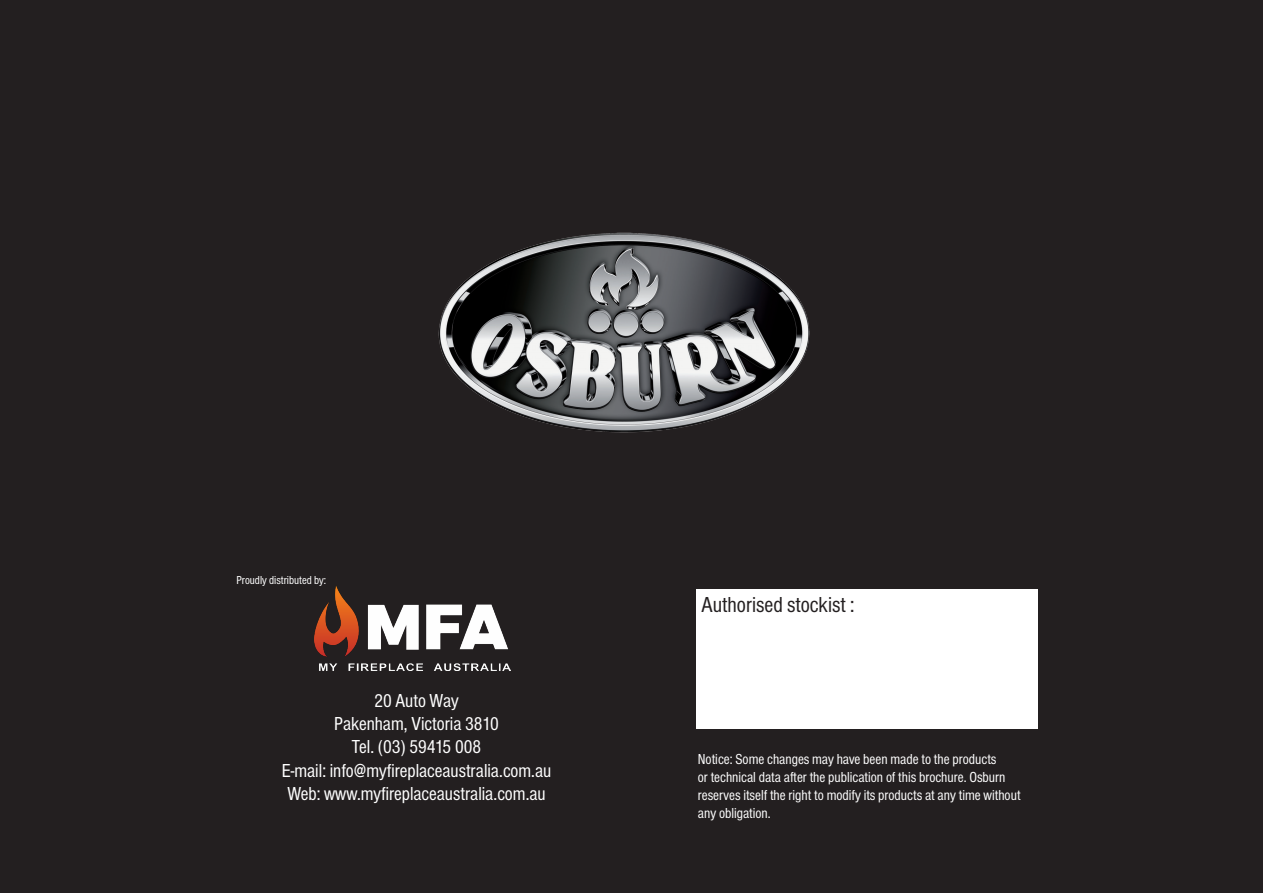
<style>
.page{position:relative;width:1263px;height:893px;background:#231f20}
.page>*{position:absolute;margin:0;border:0;box-sizing:border-box;transform-origin:0 0}
.t1{font:condensed 22.5px "Font Site Sans";color:#231f20}
.t2{font:condensed 19.5px "Font Site Sans";color:#fff}
.t3{font:condensed 15px/18px "Font Site Sans";color:#fff}
.t4{font:condensed 12px "Font Site Sans";color:#fff}
</style>
<div class="page">
<img style="left:315px;top:586px;width:195px;height:85px">
<div style="left:697px;top:589px;width:341px;height:140px;background:#fff"></div>
<img style="left:438px;top:232px;width:372px;height:201px">
<p class="t4" style="left:236px;top:573px;width:91px">Proudly distributed by:</p>
<p class="t2" style="left:374px;top:689px;width:86px">20 Auto Way</p>
<p class="t2" style="left:334px;top:713px;width:166px">Pakenham, Victoria 3810</p>
<p class="t2" style="left:352px;top:736px;width:131px">Tel. (03) 59415 008</p>
<p class="t2" style="left:282px;top:760px;width:271px">E-mail: info@myfireplaceaustralia.com.au</p>
<p class="t2" style="left:287px;top:783px;width:260px">Web: www.myfireplaceaustralia.com.au</p>
<p class="t1" style="left:702px;top:592px;width:154px">Authorised stockist :</p>
<p class="t3" style="left:698px;top:750px;width:324px">Notice: Some changes may have been made to the products<br>or technical data after the publication of this brochure. Osburn reserves itself the right to modify its products at any time without any obligation.</p>
</div>
